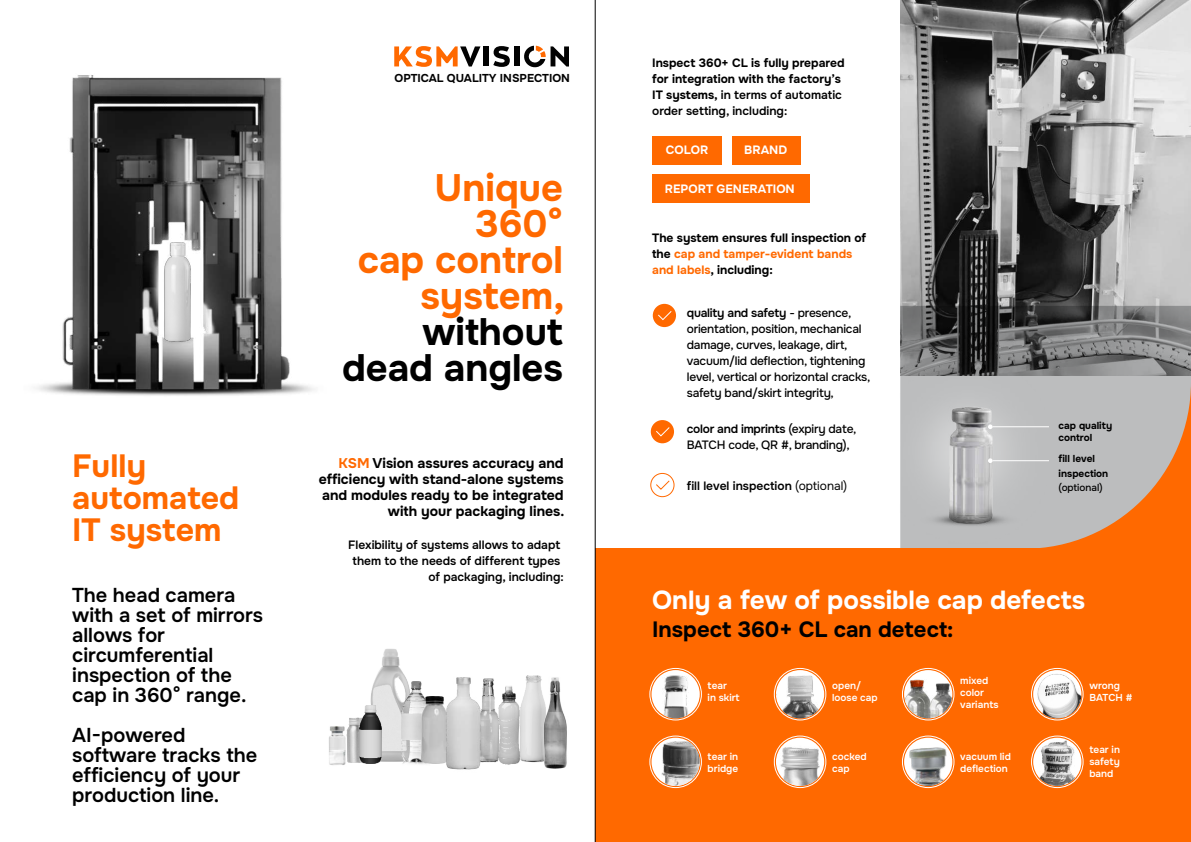
<style>
.page{position:relative;width:1191px;height:842px;background:#fff}
.page>*{position:absolute;margin:0;border:0;box-sizing:border-box;transform-origin:0 0}
.t1{font:700 38px/36px "Onest";color:#ff6900;text-align:right}
.t2{font:700 38px/36px "Onest";color:#000;text-align:right}
.t3{font:700 32px/32px "Onest";color:#ff6900}
.t4{font:700 26px "Onest";color:#fff}
.t5{font:700 22px "Onest";color:#000}
.t6{font:600 20px/20px "Onest";color:#000}
.t7{font:700 14px/16px "Onest";color:#000;text-align:right}
.t8{font:500 12px/16px "Onest";letter-spacing:-.02em;color:#000}
.t9{font:700 12px/16px "Onest";color:#000}
.t10{font:600 12px "Onest";color:#000}
.t11{font:700 12px "Onest";color:#fff}
.t12{font:700 11.4px "Onest";color:#000}
.t13{font:600 10px/12px "Onest";color:#fff}
.t14{font:700 10px/12px "Onest";color:#000}
.t15{font:500 10px "Onest";color:#000}
.s1{color:#ff6900}
.s2{font-weight:600}
.s3{font-weight:400}
</style>
<div class="page">
<div style="left:653px;top:304px;width:23px;height:23px;background:#ff6900;border-radius:50%"></div>
<svg style="left:658px;top:311px;width:14px;height:10px"></svg>
<svg style="left:394px;top:46px;width:86px;height:21px"></svg>
<div style="left:484px;top:46px;width:5px;height:20px;background:#020202"></div>
<svg style="left:493px;top:46px;width:17px;height:21px"></svg>
<div style="left:514px;top:46px;width:5px;height:20px;background:#020202"></div>
<svg style="left:524px;top:46px;width:45px;height:22px"></svg>
<svg style="left:900px;top:306px;width:291px;height:243px;background:#cba890"></svg>
<div style="left:595px;top:549px;width:596px;height:293px;background:#ff6900"></div>
<div style="left:651px;top:420px;width:23px;height:23px;background:#ff6900;border-radius:50%"></div>
<svg style="left:656px;top:427px;width:14px;height:10px"></svg>
<div style="left:650px;top:473px;width:24px;height:24px;border:1px solid #ff6900;border-radius:50%"></div>
<svg style="left:656px;top:480px;width:14px;height:10px"></svg>
<div style="left:652px;top:136px;width:70px;height:28px;background:#ff6900"></div>
<div style="left:731px;top:136px;width:69px;height:28px;background:#ff6900"></div>
<div style="left:652px;top:174px;width:158px;height:29px;background:#ff6900"></div>
<img style="left:900px;top:0;width:290px;height:376px">
<hr style="left:594px;top:0;width:1px;height:842px;background:#000">
<img style="left:36px;top:75px;width:279px;height:321px">
<img style="left:651px;top:738px;width:49px;height:48px;border-radius:24px">
<div style="left:904px;top:738px;width:48px;height:48px;background:#fff;border-radius:50%"></div>
<div style="left:1033px;top:738px;width:48px;height:48px;background:#fff;border-radius:50%"></div>
<img style="left:1035px;top:740px;width:44px;height:46px">
<img style="left:651px;top:671px;width:49px;height:47px">
<img style="left:904px;top:671px;width:48px;height:47px">
<img style="left:1033px;top:670px;width:48px;height:48px;border-radius:24px">
<img style="left:776px;top:738px;width:48px;height:48px;border-radius:24px">
<img style="left:905px;top:744px;width:46px;height:42px">
<img style="left:776px;top:670px;width:48px;height:48px;border-radius:24px">
<div style="left:649px;top:668px;width:53px;height:52px;border:1px solid #fff;border-radius:50%"></div>
<div style="left:774px;top:668px;width:52px;height:52px;border:1px solid #fff;border-radius:50%"></div>
<div style="left:902px;top:668px;width:52px;height:52px;border:1px solid #fff;border-radius:50%"></div>
<div style="left:1031px;top:668px;width:52px;height:52px;border:1px solid #fff;border-radius:50%"></div>
<div style="left:649px;top:735px;width:53px;height:53px;border:1px solid #fff;border-radius:50%"></div>
<div style="left:774px;top:735px;width:52px;height:53px;border:1px solid #fff;border-radius:50%"></div>
<div style="left:902px;top:735px;width:52px;height:53px;border:1px solid #fff;border-radius:50%"></div>
<div style="left:1031px;top:735px;width:52px;height:53px;border:1px solid #fff;border-radius:50%"></div>
<img style="left:900px;top:376px;width:146px;height:170px">
<svg style="left:988px;top:424px;width:4px;height:5px"></svg>
<hr style="left:992px;top:426px;width:57px;height:1px;background:#fff">
<svg style="left:988px;top:458px;width:4px;height:5px"></svg>
<hr style="left:992px;top:460px;width:57px;height:1px;background:#fff">
<img style="left:365px;top:649px;width:42px;height:112px">
<img style="left:401px;top:681px;width:30px;height:83px">
<img style="left:329px;top:726px;width:16px;height:39px">
<img style="left:421px;top:697px;width:24px;height:67px">
<img style="left:484px;top:678px;width:12px;height:85px">
<img style="left:445px;top:677px;width:39px;height:93px">
<img style="left:526px;top:676px;width:10px;height:87px">
<img style="left:342px;top:717px;width:28px;height:47px">
<img style="left:536px;top:675px;width:31px;height:94px">
<img style="left:496px;top:677px;width:35px;height:88px">
<img style="left:360px;top:706px;width:21px;height:57px">
<img style="left:139px;top:238px;width:76px;height:108px">
<h2 class="t3" style="left:72px;top:450px;width:168px">Fully automated<br>IT system</h2>
<h3 class="t6" style="left:72px;top:586px;width:192px">The head camera with a set of mirrors allows for circumferential inspection of the cap in 360° range.</h3>
<h3 class="t6" style="left:72px;top:726px;width:186px">AI-powered software tracks the efficiency of your production line.</h3>
<p class="t12" style="left:394px;top:71px;width:177px">OPTICAL QUALITY INSPECTION</p>
<h1 class="t1" style="left:358px;top:170px;width:208px">Unique<br>360°<br>cap control system,</h1>
<h1 class="t2" style="left:342px;top:314px;width:222px">without dead angles</h1>
<p class="t7" style="left:319px;top:455px;width:247px"><span class="s1">KSM</span> Vision assures accuracy and efficiency with stand-alone systems and modules ready to be integrated with your packaging lines.</p>
<p class="t10" style="left:348px;top:537px;width:213px">Flexibility of systems allows to adapt</p>
<p class="t10" style="left:352px;top:553px;width:209px">them to the needs of different types</p>
<p class="t10" style="left:428px;top:569px;width:137px">of packaging, including:</p>
<p class="t9" style="left:652px;top:55px;width:194px">Inspect 360+ CL is fully prepared for integration with the factory’s<br>IT systems, <span class="s2">in terms of automatic order setting, including:</span></p>
<p class="t11" style="left:665px;top:143px;width:44px">COLOR</p>
<p class="t11" style="left:744px;top:143px;width:44px">BRAND</p>
<p class="t11" style="left:665px;top:181px;width:131px">REPORT GENERATION</p>
<p class="t9" style="left:652px;top:230px;width:215px">The system ensures full inspection of the <span class="s1">cap and tamper-evident bands and labels</span>, including:</p>
<p class="t8" style="left:687px;top:305px;width:185px"><span class="s2">quality and safety</span> - presence, orientation, position, mechanical damage, curves, leakage, dirt, vacuum/lid deflection, tightening level, vertical or horizontal cracks, safety band/skirt integrity,</p>
<p class="t8" style="left:687px;top:421px;width:171px"><span class="s2">color and imprints</span> (expiry date,<br>BATCH code, QR #, branding),</p>
<p class="t10" style="left:687px;top:478px;width:162px">fill level inspection <span class="s3">(optional)</span></p>
<p class="t14" style="left:1058px;top:419px;width:55px">cap quality control</p>
<p class="t14" style="left:1058px;top:452px;width:51px;line-height:14px">fill level inspection</p>
<p class="t15" style="left:1058px;top:481px;width:45px">(optional)</p>
<h3 class="t4" style="left:652px;top:583px;width:434px">Only a few of possible cap defects</h3>
<h3 class="t5" style="left:652px;top:615px;width:303px">Inspect 360+ CL can detect:</h3>
<p class="t13" style="left:707px;top:679px;width:33px">tear<br>in skirt</p>
<p class="t13" style="left:832px;top:679px;width:47px">open/ loose cap</p>
<p class="t13" style="left:960px;top:675px;width:40px">mixed color variants</p>
<p class="t13" style="left:1089px;top:679px;width:45px">wrong<br>BATCH #</p>
<p class="t13" style="left:707px;top:750px;width:32px">tear in bridge</p>
<p class="t13" style="left:832px;top:750px;width:36px">cocked cap</p>
<p class="t13" style="left:960px;top:750px;width:52px">vacuum lid deflection</p>
<p class="t13" style="left:1089px;top:743px;width:32px;text-align:justify">tear in safety band</p>
</div>
